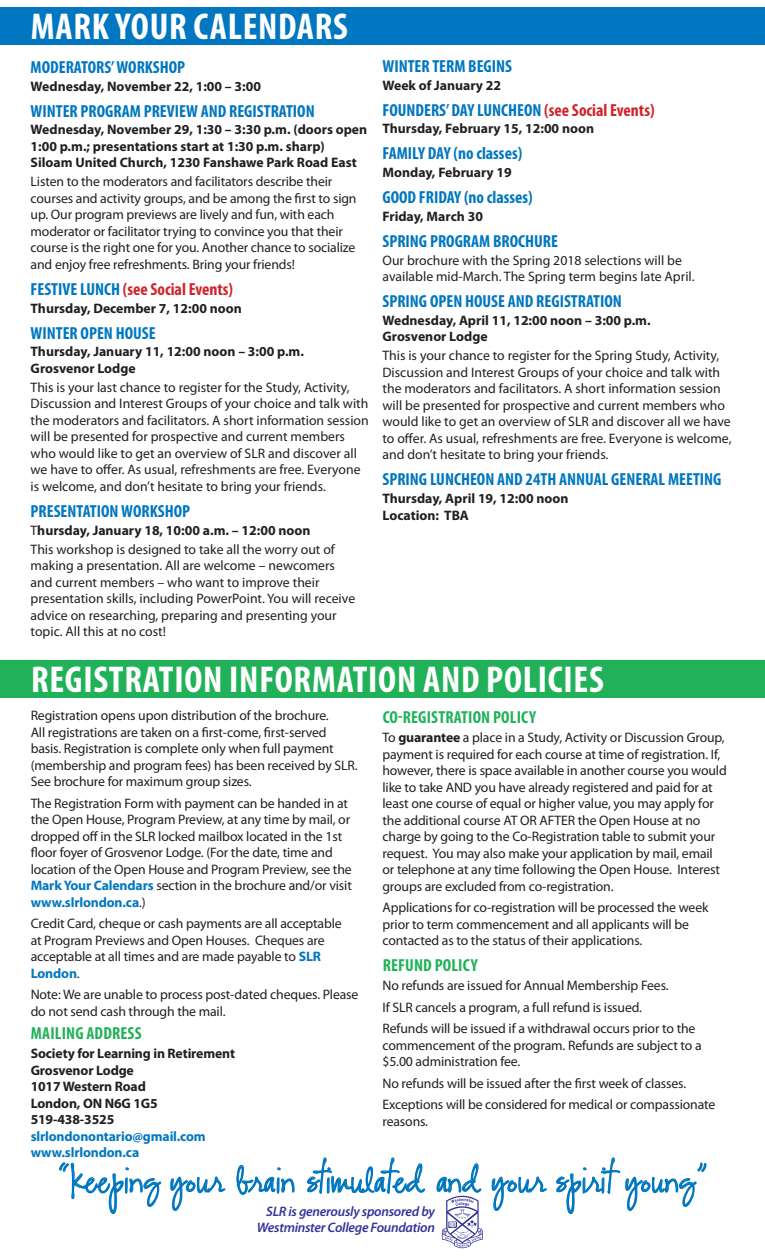
<style>
.page{position:relative;width:765px;height:1260px;background:#fff}
.page>*{position:absolute;margin:0;border:0;box-sizing:border-box;transform-origin:0 0}
.t1{font:700 condensed 37.5px "Myriad Pro";letter-spacing:.02em;color:#fff}
.t2{font:33.75px "CK Alis Hand";color:#0077c0}
.t3{font:700 condensed 17.5px "Myriad Pro";color:#0077c0}
.t4{font:700 condensed 17.5px "Myriad Pro";letter-spacing:.01em;color:#21b259}
.t5{font:700 condensed 17.5px "Myriad Pro";color:#d1232a}
.t6{font:13.75px/16.5px "Myriad Pro";letter-spacing:-.01em;color:#231f20}
.t7{font:700 13.75px/16.5px "Myriad Pro";color:#231f20}
.t8{font:italic 600 13.75px/16.5px "Myriad Pro";letter-spacing:-.02em;color:#339;text-align:right}
.s1{color:#0077c0}
.s2{font-weight:400}
.s3{color:#d1232a}
.s4{font-weight:700;color:#0077c0}
.s5{font-weight:700}
</style>
<div class="page">
<div style="left:0;top:660px;width:765px;height:38px;background:#21b259"></div>
<svg style="left:59px;top:1162px;width:103px;height:52px"></svg>
<svg style="left:170px;top:1176px;width:56px;height:35px"></svg>
<svg style="left:236px;top:1165px;width:59px;height:30px"></svg>
<svg style="left:307px;top:1157px;width:119px;height:37px"></svg>
<svg style="left:436px;top:1163px;width:47px;height:85px"></svg>
<svg style="left:491px;top:1176px;width:56px;height:35px"></svg>
<svg style="left:556px;top:1157px;width:151px;height:57px"></svg>
<div style="left:0;top:8px;width:765px;height:37px;background:#0077c0"></div>
<p class="t1" style="left:31px;top:3px;width:318px">MARK YOUR CALENDARS</p>
<p class="t3" style="left:31px;top:56px;width:156px">MODERATORS’ WORKSHOP</p>
<p class="t7" style="left:31px;top:77px;width:232px">Wednesday, November 22, 1:00 – 3:00</p>
<p class="t3" style="left:31px;top:100px;width:286px">WINTER PROGRAM PREVIEW AND REGISTRATION</p>
<p class="t7" style="left:31px;top:121px;width:338px">Wednesday, November 29, 1:30 – 3:30 p.m. (doors open<br>1:00 p.m.; presentations start at 1:30 p.m. sharp)<br>Siloam United Church, 1230 Fanshawe Park Road East</p>
<p class="t6" style="left:31px;top:173px;width:327px">Listen to the moderators and facilitators describe their courses and activity groups, and be among the first to sign up. Our program previews are lively and fun, with each moderator or facilitator trying to convince you that their course is the right one for you. Another chance to socialize and enjoy free refreshments. Bring your friends!</p>
<p class="t5" style="left:31px;top:278px;width:204px"><span class="s1">FESTIVE LUNCH</span> (see Social Events)</p>
<p class="t7" style="left:31px;top:299px;width:213px">Thursday, December 7, 12:00 noon</p>
<p class="t3" style="left:31px;top:322px;width:127px">WINTER OPEN HOUSE</p>
<p class="t7" style="left:31px;top:343px;width:275px">Thursday, January 11, 12:00 noon – 3:00 p.m.<br>Grosvenor Lodge</p>
<p class="t6" style="left:31px;top:379px;width:340px">This is your last chance to register for the Study, Activity, Discussion and Interest Groups of your choice and talk with the moderators and facilitators. A short information session will be presented for prospective and current members who would like to get an overview of SLR and discover all we have to offer. As usual, refreshments are free. Everyone is welcome, and don’t hesitate to bring your friends.</p>
<p class="t3" style="left:31px;top:500px;width:161px">PRESENTATION WORKSHOP</p>
<p class="t7" style="left:31px;top:521px;width:281px"><span class="s2">T</span>hursday, January 18, 10:00 a.m. – 12:00 noon</p>
<p class="t6" style="left:31px;top:541px;width:326px">This workshop is designed to take all the worry out of making a presentation. All are welcome – newcomers and current members – who want to improve their presentation skills, including PowerPoint. You will receive advice on researching, preparing and presenting your topic. All this at no cost!</p>
<p class="t3" style="left:382px;top:55px;width:131px">WINTER TERM BEGINS</p>
<p class="t7" style="left:382px;top:76px;width:120px">Week of January 22</p>
<p class="t3" style="left:382px;top:99px;width:274px">FOUNDERS’ DAY LUNCHEON <span class="s3">(see Social Events)</span></p>
<p class="t7" style="left:382px;top:120px;width:213px">Thursday, February 15, 12:00 noon</p>
<p class="t3" style="left:382px;top:143px;width:141px">FAMILY DAY (no classes)</p>
<p class="t7" style="left:382px;top:164px;width:131px">Monday, February 19</p>
<p class="t3" style="left:382px;top:186px;width:152px">GOOD FRIDAY (no classes)</p>
<p class="t7" style="left:382px;top:208px;width:102px">Friday, March 30</p>
<p class="t3" style="left:382px;top:230px;width:177px">SPRING PROGRAM BROCHURE</p>
<p class="t6" style="left:382px;top:252px;width:314px">Our brochure with the Spring 2018 selections will be available mid-March. The Spring term begins late April.</p>
<p class="t3" style="left:382px;top:290px;width:241px">SPRING OPEN HOUSE AND REGISTRATION</p>
<p class="t7" style="left:382px;top:312px;width:270px">Wednesday, April 11, 12:00 noon – 3:00 p.m.<br>Grosvenor Lodge</p>
<p class="t6" style="left:382px;top:347px;width:351px">This is your chance to register for the Spring Study, Activity, Discussion and Interest Groups of your choice and talk with the moderators and facilitators. A short information session will be presented for prospective and current members who would like to get an overview of SLR and discover all we have to offer. As usual, refreshments are free. Everyone is welcome, and don’t hesitate to bring your friends.</p>
<p class="t3" style="left:382px;top:469px;width:341px">SPRING LUNCHEON AND 24TH ANNUAL GENERAL MEETING</p>
<p class="t7" style="left:382px;top:490px;width:188px">Thursday, April 19, 12:00 noon<br>Location: TBA</p>
<p class="t1" style="left:31px;top:656px;width:574px">REGISTRATION INFORMATION AND POLICIES</p>
<p class="t6" style="left:31px;top:707px;width:328px">Registration opens upon distribution of the brochure.<br>All registrations are taken on a first-come, first-served basis. Registration is complete only when full payment (membership and program fees) has been received by SLR.<br>See brochure for maximum group sizes.</p>
<p class="t6" style="left:31px;top:795px;width:323px">The Registration Form with payment can be handed in at the Open House, Program Preview, at any time by mail, or dropped off in the SLR locked mailbox located in the 1st floor foyer of Grosvenor Lodge. (For the date, time and location of the Open House and Program Preview, see the <span class="s4">Mark Your Calendars</span> section in the brochure and/or visit <span class="s4">www.slrlondon.ca</span>.)</p>
<p class="t6" style="left:31px;top:915px;width:313px">Credit Card, cheque or cash payments are all acceptable at Program Previews and Open Houses. Cheques are acceptable at all times and are made payable to <span class="s4">SLR London</span>.</p>
<p class="t6" style="left:31px;top:986px;width:329px">Note: We are unable to process post-dated cheques. Please do not send cash through the mail.</p>
<p class="t4" style="left:31px;top:1023px;width:112px">MAILING ADDRESS</p>
<p class="t7" style="left:31px;top:1045px;width:206px">Society for Learning in Retirement<br>Grosvenor Lodge<br>1017 Western Road<br>London, ON N6G 1G5<br>519-438-3525 <span class="s1">slrlondonontario@gmail.com www.slrlondon.ca</span></p>
<p class="t4" style="left:383px;top:706px;width:155px">CO-REGISTRATION POLICY</p>
<p class="t6" style="left:382px;top:729px;width:346px">To <span class="s5">guarantee</span> a place in a Study, Activity or Discussion Group, payment is required for each course at time of registration. If, however, there is space available in another course you would like to take AND you have already registered and paid for at least one course of equal or higher value, you may apply for the additional course AT OR AFTER the Open House at no charge by going to the Co-Registration table to submit your request. You may also make your application by mail, email or telephone at any time following the Open House. Interest groups are excluded from co-registration.</p>
<p class="t6" style="left:382px;top:899px;width:328px">Applications for co-registration will be processed the week prior to term commencement and all applicants will be contacted as to the status of their applications.</p>
<p class="t4" style="left:383px;top:954px;width:97px">REFUND POLICY</p>
<p class="t6" style="left:382px;top:977px;width:288px">No refunds are issued for Annual Membership Fees.</p>
<p class="t6" style="left:382px;top:999px;width:261px">If SLR cancels a program, a full refund is issued.</p>
<p class="t6" style="left:382px;top:1020px;width:321px">Refunds will be issued if a withdrawal occurs prior to the commencement of the program. Refunds are subject to a $5.00 administration fee.</p>
<p class="t6" style="left:382px;top:1075px;width:305px">No refunds will be issued after the first week of classes.</p>
<p class="t6" style="left:382px;top:1096px;width:334px">Exceptions will be considered for medical or compassionate reasons.</p>
<p class="t2" style="left:56px;top:1160px;width:655px">“keeping your brain stimulated and your spirit young”</p>
<p class="t8" style="left:257px;top:1202px;width:180px">SLR is generously sponsored by<br>Westminster College Foundation</p>
</div>
